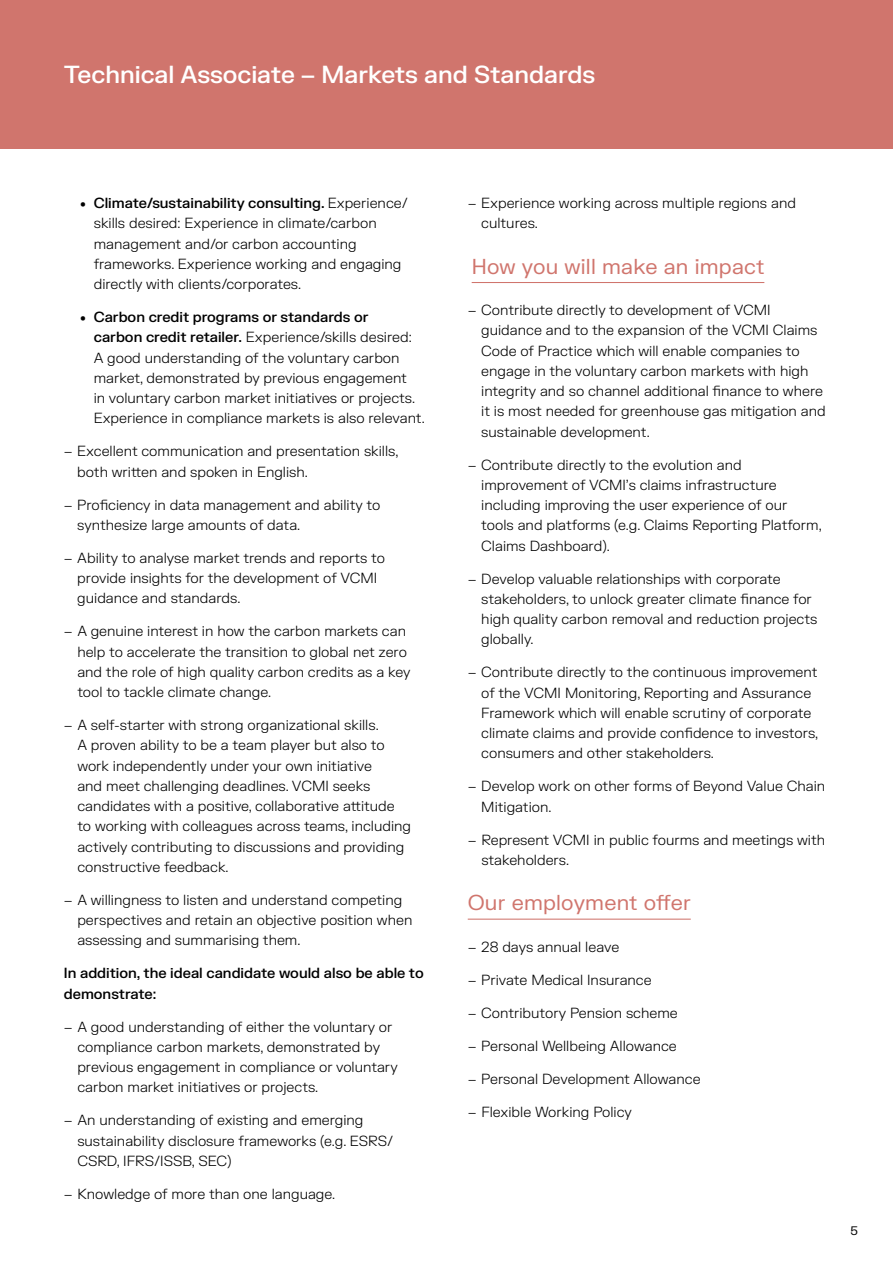
<style>
.page{position:relative;width:893px;height:1263px;background:#fff}
.page>*{position:absolute;margin:0;border:0;box-sizing:border-box;transform-origin:0 0}
.t1{font:500 24px "FK Grotesk";color:#fff}
.t2{font:21px "FK Grotesk";letter-spacing:.01em;color:#d0756d}
.t3{font:300 14.25px/20.2px "FK Grotesk";color:#000}
.t4{font:500 14.25px/20.2px "FK Grotesk";color:#000}
.t5{font:12px "FK Grotesk";color:#000}
.s1{font-weight:500}
</style>
<div class="page">
<hr style="left:472px;top:282px;width:292px;height:1px;background:#d0756d">
<hr style="left:468px;top:919px;width:223px;height:1px;background:#d0756d">
<div style="left:0;top:0;width:893px;height:149px;background:#d0756d"></div>
<h1 class="t1" style="left:64px;top:57px;width:533px">Technical Associate – Markets and Standards</h1>
<p class="t3" style="left:94px;top:192px;width:316px;text-indent:-13px">• <span class="s1">Climate/sustainability consulting.</span> Experience/ skills desired: Experience in climate/carbon management and/or carbon accounting frameworks. Experience working and engaging directly with clients/corporates.</p>
<p class="t3" style="left:94px;top:306px;width:332px;text-indent:-13px">• <span class="s1">Carbon credit programs or standards or<br>carbon credit retailer.</span> Experience/skills desired:<br>A good understanding of the voluntary carbon market, demonstrated by previous engagement<br>in voluntary carbon market initiatives or projects.<br>Experience in compliance markets is also relevant.</p>
<p class="t3" style="left:77px;top:440px;width:323px;text-indent:-14px">– Excellent communication and presentation skills, both written and spoken in English.</p>
<p class="t3" style="left:77px;top:494px;width:304px;text-indent:-14px">– Proficiency in data management and ability to synthesize large amounts of data.</p>
<p class="t3" style="left:77px;top:547px;width:309px;text-indent:-14px">– Ability to analyse market trends and reports to provide insights for the development of VCMI guidance and standards.</p>
<p class="t3" style="left:77px;top:620px;width:335px;text-indent:-14px">– A genuine interest in how the carbon markets can help to accelerate the transition to global net zero and the role of high quality carbon credits as a key tool to tackle climate change.</p>
<p class="t3" style="left:77px;top:714px;width:335px;text-indent:-14px">– A self-starter with strong organizational skills.<br>A proven ability to be a team player but also to work independently under your own initiative<br>and meet challenging deadlines. VCMI seeks candidates with a positive, collaborative attitude to working with colleagues across teams, including actively contributing to discussions and providing constructive feedback.</p>
<p class="t3" style="left:77px;top:889px;width:337px;text-indent:-14px">– A willingness to listen and understand competing perspectives and retain an objective position when assessing and summarising them.</p>
<p class="t4" style="left:64px;top:962px;width:361px">In addition, the ideal candidate would also be able to demonstrate:</p>
<p class="t3" style="left:77px;top:1016px;width:322px;text-indent:-14px">– A good understanding of either the voluntary or compliance carbon markets, demonstrated by previous engagement in compliance or voluntary carbon market initiatives or projects.</p>
<p class="t3" style="left:77px;top:1109px;width:317px;text-indent:-14px">– An understanding of existing and emerging sustainability disclosure frameworks (e.g. ESRS/<br>CSRD, IFRS/ISSB, SEC)</p>
<p class="t3" style="left:64px;top:1183px;width:273px">– Knowledge of more than one language.</p>
<p class="t3" style="left:481px;top:192px;width:316px;text-indent:-14px">– Experience working across multiple regions and cultures.</p>
<h2 class="t2" style="left:472px;top:250px;width:294px">How you will make an impact</h2>
<p class="t3" style="left:481px;top:299px;width:346px;text-indent:-14px">– Contribute directly to development of VCMI guidance and to the expansion of the VCMI Claims Code of Practice which will enable companies to engage in the voluntary carbon markets with high integrity and so channel additional finance to where it is most needed for greenhouse gas mitigation and sustainable development.</p>
<p class="t3" style="left:481px;top:454px;width:342px;text-indent:-14px">– Contribute directly to the evolution and improvement of VCMI’s claims infrastructure including improving the user experience of our tools and platforms (e.g. Claims Reporting Platform, Claims Dashboard).</p>
<p class="t3" style="left:481px;top:568px;width:338px;text-indent:-14px">– Develop valuable relationships with corporate stakeholders, to unlock greater climate finance for high quality carbon removal and reduction projects globally.</p>
<p class="t3" style="left:481px;top:661px;width:338px;text-indent:-14px">– Contribute directly to the continuous improvement of the VCMI Monitoring, Reporting and Assurance Framework which will enable scrutiny of corporate climate claims and provide confidence to investors, consumers and other stakeholders.</p>
<p class="t3" style="left:481px;top:775px;width:345px;text-indent:-14px">– Develop work on other forms of Beyond Value Chain<br>Mitigation.</p>
<p class="t3" style="left:481px;top:829px;width:345px;text-indent:-14px">– Represent VCMI in public fourms and meetings with stakeholders.</p>
<h2 class="t2" style="left:468px;top:887px;width:224px">Our employment offer</h2>
<p class="t3" style="left:468px;top:936px;width:153px">– 28 days annual leave</p>
<p class="t3" style="left:468px;top:969px;width:185px">– Private Medical Insurance</p>
<p class="t3" style="left:468px;top:1002px;width:211px">– Contributory Pension scheme</p>
<p class="t3" style="left:468px;top:1035px;width:210px">– Personal Wellbeing Allowance</p>
<p class="t3" style="left:468px;top:1068px;width:234px">– Personal Development Allowance</p>
<p class="t3" style="left:468px;top:1101px;width:166px">– Flexible Working Policy</p>
<p class="t5" style="left:850px;top:1222px;width:9px">5</p>
</div>
